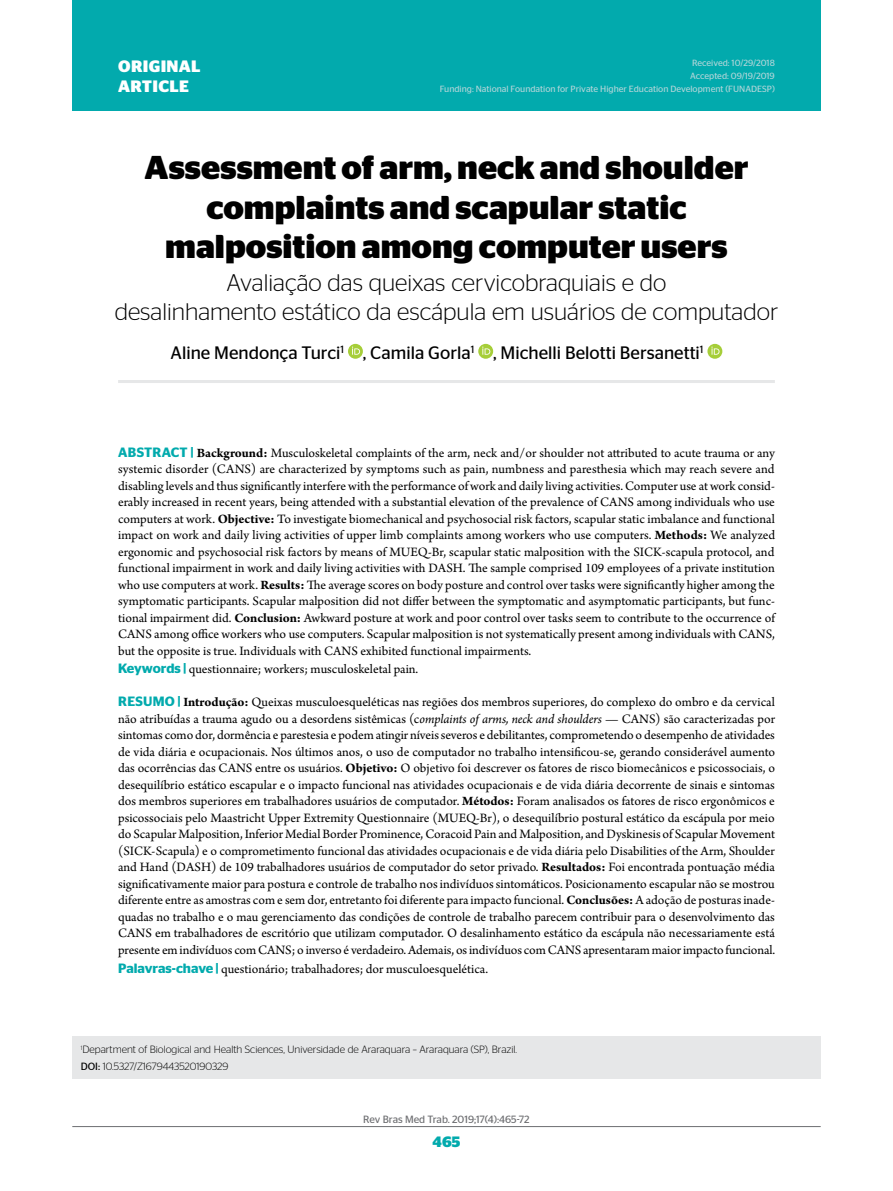
<style>
.page{position:relative;width:893px;height:1191px;background:#fff}
.page>*{position:absolute;margin:0;border:0;box-sizing:border-box;transform-origin:0 0}
.t1{font:700 33px/39.6px "Stag Sans";color:#000;text-align:center}
.t2{font:300 24px/28.8px "Stag Sans";color:#000;text-align:center}
.t3{font:18px "Stag Sans";color:#000}
.t4{font:700 16.5px/19.8px "Stag Sans";letter-spacing:.02em;color:#fff}
.t5{font:700 15px "Stag Sans";color:#02aaad}
.t6{font:13.5px/16.5px "Arno Pro";color:#000;text-align:justify}
.t7{font:300 10.5px/16.8px "Stag Sans";color:#000}
.t8{font:10.5px "Stag Sans";color:#6d6e71}
.t9{font:9px/12.9px "Stag Sans";color:#afd5d8;text-align:right}
.s1{font-family:"Stag Sans";font-weight:600;color:#02aaad}
.s2{font-weight:700}
.s3{font-style:italic}
.s4{font-weight:400}
</style>
<div class="page">
<hr style="left:72px;top:1126px;width:749px;height:1px;background:#6d6e71">
<div style="left:72px;top:0;width:749px;height:111px;background:#02aaad"></div>
<div style="left:72px;top:1036px;width:749px;height:42px;background:#e6e7e8"></div>
<hr style="left:118px;top:380px;width:657px;height:3px;background:#e6e7e8">
<div style="left:348px;top:344px;width:15px;height:15px;background:#a6ce39;border-radius:50%"></div>
<svg style="left:352px;top:346px;width:8px;height:9px"></svg>
<svg style="left:478px;top:344px;width:15px;height:15px"></svg>
<svg style="left:482px;top:346px;width:8px;height:9px"></svg>
<svg style="left:707px;top:344px;width:15px;height:15px"></svg>
<svg style="left:711px;top:346px;width:8px;height:9px"></svg>
<p class="t4" style="left:118px;top:56px;width:84px">ORIGINAL<br>ARTICLE</p>
<p class="t9" style="left:440px;top:56px;width:337px">Received: 10/29/2018<br>Accepted: 09/19/2019<br>Funding: National Foundation for Private Higher Education Development (FUNADESP)</p>
<h1 class="t1" style="left:145px;top:148px;width:605px">Assessment of arm, neck and shoulder complaints and scapular static malposition among computer users</h1>
<h2 class="t2" style="left:115px;top:268px;width:665px">Avaliação das queixas cervicobraquiais e do<br>desalinhamento estático da escápula em usuários de computador</h2>
<h3 class="t3" style="left:171px;top:342px;width:534px">Aline Mendonça Turci<sup>1</sup> , Camila Gorla<sup>1</sup> , Michelli Belotti Bersanetti<sup>1</sup></h3>
<p class="t6" style="left:118px;top:445px;width:659px"><span class="s1">ABSTRACT |</span> <span class="s2">Background:</span> Musculoskeletal complaints of the arm, neck and/or shoulder not attributed to acute trauma or any systemic disorder (CANS) are characterized by symptoms such as pain, numbness and paresthesia which may reach severe and disabling levels and thus significantly interfere with the performance of work and daily living activities. Computer use at work consid&shy;erably increased in recent years, being attended with a substantial elevation of the prevalence of CANS among individuals who use computers at work. <span class="s2">Objective:</span> To investigate biomechanical and psychosocial risk factors, scapular static imbalance and functional impact on work and daily living activities of upper limb complaints among workers who use computers. <span class="s2">Methods:</span> We analyzed ergonomic and psychosocial risk factors by means of MUEQ-Br, scapular static malposition with the SICK-scapula protocol, and functional impairment in work and daily living activities with DASH. The sample comprised 109 employees of a private institution who use computers at work. <span class="s2">Results:</span> The average scores on body posture and control over tasks were significantly higher among the symptomatic participants. Scapular malposition did not differ between the symptomatic and asymptomatic participants, but func&shy;tional impairment did. <span class="s2">Conclusion:</span> Awkward posture at work and poor control over tasks seem to contribute to the occurrence of CANS among office workers who use computers. Scapular malposition is not systematically present among individuals with CANS, but the opposite is true. Individuals with CANS exhibited functional impairments.</p>
<p class="t6" style="left:118px;top:662px;width:302px"><span class="s1">Keywords |</span> questionnaire; workers; musculoskeletal pain.</p>
<p class="t6" style="left:118px;top:695px;width:659px"><span class="s1">RESUMO |</span> <span class="s2">Introdução:</span> Queixas musculoesqueléticas nas regiões dos membros superiores, do complexo do ombro e da cervical não atribuídas a trauma agudo ou a desordens sistêmicas (c<span class="s3">omplaints of arms, neck and shoulders</span> — CANS) são caracterizadas por sintomas como dor, dormência e parestesia e podem atingir níveis severos e debilitantes, comprometendo o desempenho de atividades de vida diária e ocupacionais. Nos últimos anos, o uso de computador no trabalho intensificou-se, gerando considerável aumento das ocorrências das CANS entre os usuários. <span class="s2">Objetivo:</span> O objetivo foi descrever os fatores de risco biomecânicos e psicossociais, o desequilíbrio estático escapular e o impacto funcional nas atividades ocupacionais e de vida diária decorrente de sinais e sintomas dos membros superiores em trabalhadores usuários de computador. <span class="s2">Métodos:</span> Foram analisados os fatores de risco ergonômicos e psicossociais pelo Maastricht Upper Extremity Questionnaire (MUEQ-Br), o desequilíbrio postural estático da escápula por meio do Scapular Malposition, Inferior Medial Border Prominence, Coracoid Pain and Malposition, and Dyskinesis of Scapular Movement (SICK-Scapula) e o comprometimento funcional das atividades ocupacionais e de vida diária pelo Disabilities of the Arm, Shoulder and Hand (DASH) de 109 trabalhadores usuários de computador do setor privado. <span class="s2">Resultados:</span> Foi encontrada pontuação média significativamente maior para postura e controle de trabalho nos indivíduos sintomáticos. Posicionamento escapular não se mostrou diferente entre as amostras com e sem dor, entretanto foi diferente para impacto funcional. <span class="s2">Conclusões:</span> A adoção de posturas inade&shy;quadas no trabalho e o mau gerenciamento das condições de controle de trabalho parecem contribuir para o desenvolvimento das CANS em trabalhadores de escritório que utilizam computador. O desalinhamento estático da escápula não necessariamente está presente em indivíduos com CANS; o inverso é verdadeiro. Ademais, os indivíduos com CANS apresentaram maior impacto funcional.</p>
<p class="t6" style="left:118px;top:961px;width:371px"><span class="s1">Palavras-chave |</span> questionário; trabalhadores; dor musculoesquelética.</p>
<p class="t7" style="left:81px;top:1041px;width:438px"><sup>1</sup>Department of Biological and Health Sciences, Universidade de Araraquara – Araraquara (SP), Brazil.<br><span class="s4">DOI:</span> 10.5327/Z1679443520190329</p>
<p class="t8" style="left:363px;top:1113px;width:168px">Rev Bras Med Trab. 2019;17(4):465-72</p>
<p class="t5" style="left:433px;top:1132px;width:29px">465</p>
</div>
